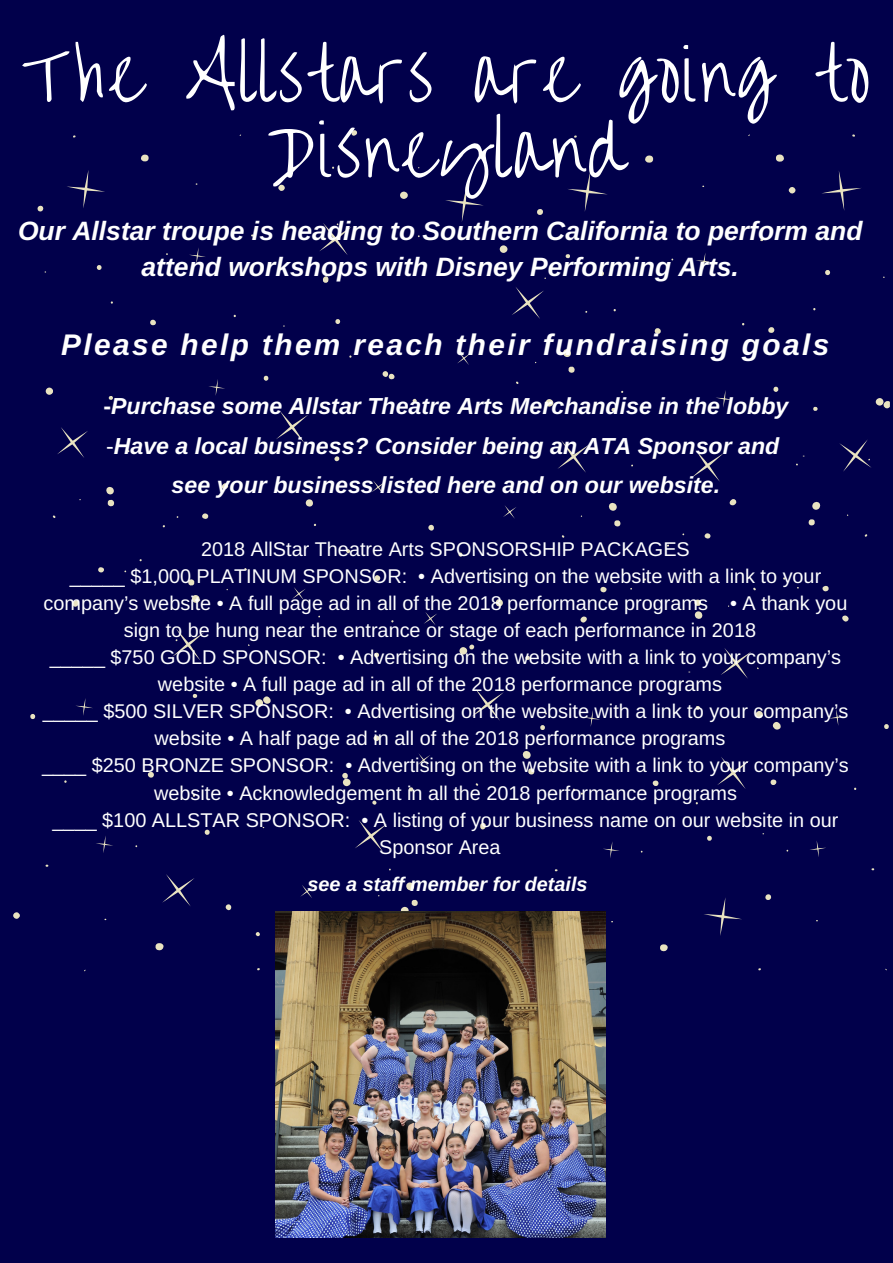
<style>
.page{position:relative;width:893px;height:1263px;background:#01004b}
.page>*{position:absolute;margin:0;border:0;box-sizing:border-box;transform-origin:0 0}
.t1{font:69.6px/75.4px "Overthe Rainbow";letter-spacing:.04em;color:#fff;text-align:center}
.t2{font:italic 700 29.85px "Arimo";letter-spacing:.08em;color:#fff}
.t3{font:italic 700 26.55px/36px "Arimo";color:#fff;text-align:center}
.t4{font:italic 700 23.25px/39.5px "Arimo";color:#fff;text-align:center}
.t5{font:19.8px/27px "Arimo";color:#fff;text-align:center}
.t6{font:italic 700 19.8px "Arimo";color:#fff}
.s1{font-style:normal}
.s2{font-weight:400;font-style:normal}
</style>
<div class="page">
<svg style="left:67px;top:170px;width:38px;height:38px"></svg>
<svg style="left:445px;top:184px;width:38px;height:38px"></svg>
<svg style="left:209px;top:379px;width:16px;height:17px"></svg>
<svg style="left:189px;top:248px;width:16px;height:16px"></svg>
<svg style="left:278px;top:184px;width:7px;height:7px"></svg>
<svg style="left:141px;top:154px;width:8px;height:8px"></svg>
<svg style="left:96px;top:265px;width:6px;height:5px"></svg>
<svg style="left:150px;top:320px;width:6px;height:5px"></svg>
<svg style="left:335px;top:319px;width:6px;height:5px"></svg>
<svg style="left:46px;top:388px;width:7px;height:7px"></svg>
<svg style="left:37px;top:205px;width:7px;height:7px"></svg>
<svg style="left:351px;top:130px;width:6px;height:6px"></svg>
<svg style="left:400px;top:192px;width:8px;height:7px"></svg>
<svg style="left:323px;top:276px;width:5px;height:7px"></svg>
<svg style="left:264px;top:375px;width:4px;height:6px"></svg>
<svg style="left:108px;top:396px;width:5px;height:4px"></svg>
<svg style="left:57px;top:427px;width:31px;height:31px"></svg>
<svg style="left:372px;top:480px;width:13px;height:14px"></svg>
<svg style="left:292px;top:587px;width:13px;height:13px"></svg>
<svg style="left:188px;top:579px;width:7px;height:7px"></svg>
<svg style="left:374px;top:652px;width:5px;height:5px"></svg>
<svg style="left:374px;top:575px;width:7px;height:6px"></svg>
<svg style="left:495px;top:599px;width:8px;height:8px"></svg>
<svg style="left:373px;top:735px;width:6px;height:7px"></svg>
<svg style="left:98px;top:567px;width:6px;height:6px"></svg>
<svg style="left:221px;top:483px;width:8px;height:7px"></svg>
<svg style="left:334px;top:456px;width:6px;height:6px"></svg>
<svg style="left:458px;top:552px;width:5px;height:5px"></svg>
<svg style="left:568px;top:172px;width:39px;height:40px"></svg>
<svg style="left:716px;top:390px;width:17px;height:17px"></svg>
<svg style="left:696px;top:253px;width:17px;height:17px"></svg>
<svg style="left:788px;top:187px;width:7px;height:7px"></svg>
<svg style="left:645px;top:155px;width:9px;height:8px"></svg>
<svg style="left:599px;top:271px;width:5px;height:5px"></svg>
<svg style="left:654px;top:328px;width:7px;height:6px"></svg>
<svg style="left:546px;top:399px;width:8px;height:8px"></svg>
<svg style="left:537px;top:209px;width:6px;height:6px"></svg>
<svg style="left:773px;top:386px;width:5px;height:6px"></svg>
<svg style="left:611px;top:408px;width:5px;height:4px"></svg>
<svg style="left:558px;top:440px;width:32px;height:33px"></svg>
<svg style="left:319px;top:223px;width:32px;height:32px"></svg>
<svg style="left:162px;top:874px;width:32px;height:32px"></svg>
<svg style="left:717px;top:757px;width:32px;height:32px"></svg>
<svg style="left:691px;top:449px;width:33px;height:33px"></svg>
<svg style="left:276px;top:411px;width:32px;height:32px"></svg>
<svg style="left:772px;top:721px;width:9px;height:9px"></svg>
<svg style="left:600px;top:586px;width:7px;height:6px"></svg>
<svg style="left:608px;top:502px;width:9px;height:9px"></svg>
<svg style="left:729px;top:499px;width:8px;height:7px"></svg>
<svg style="left:704px;top:898px;width:38px;height:38px"></svg>
<svg style="left:584px;top:710px;width:16px;height:17px"></svg>
<svg style="left:603px;top:842px;width:16px;height:16px"></svg>
<svg style="left:660px;top:944px;width:8px;height:7px"></svg>
<svg style="left:707px;top:836px;width:5px;height:5px"></svg>
<svg style="left:652px;top:780px;width:7px;height:6px"></svg>
<svg style="left:755px;top:711px;width:8px;height:7px"></svg>
<svg style="left:765px;top:894px;width:7px;height:6px"></svg>
<svg style="left:480px;top:823px;width:6px;height:7px"></svg>
<svg style="left:540px;top:725px;width:5px;height:5px"></svg>
<svg style="left:695px;top:706px;width:5px;height:4px"></svg>
<svg style="left:721px;top:648px;width:38px;height:31px"></svg>
<svg style="left:424px;top:612px;width:13px;height:13px"></svg>
<svg style="left:503px;top:506px;width:13px;height:13px"></svg>
<svg style="left:614px;top:520px;width:7px;height:7px"></svg>
<svg style="left:428px;top:524px;width:6px;height:7px"></svg>
<svg style="left:412px;top:398px;width:5px;height:5px"></svg>
<svg style="left:500px;top:245px;width:8px;height:8px"></svg>
<svg style="left:565px;top:254px;width:5px;height:4px"></svg>
<svg style="left:512px;top:287px;width:32px;height:32px"></svg>
<svg style="left:563px;top:349px;width:8px;height:8px"></svg>
<svg style="left:457px;top:352px;width:14px;height:13px"></svg>
<svg style="left:568px;top:366px;width:7px;height:7px"></svg>
<svg style="left:382px;top:371px;width:13px;height:8px"></svg>
<svg style="left:255px;top:932px;width:5px;height:5px"></svg>
<svg style="left:408px;top:787px;width:6px;height:4px"></svg>
<svg style="left:355px;top:820px;width:32px;height:32px"></svg>
<svg style="left:406px;top:882px;width:8px;height:9px"></svg>
<svg style="left:300px;top:885px;width:14px;height:13px"></svg>
<svg style="left:400px;top:899px;width:18px;height:12px"></svg>
<svg style="left:225px;top:904px;width:7px;height:7px"></svg>
<svg style="left:372px;top:800px;width:5px;height:5px"></svg>
<svg style="left:525px;top:656px;width:5px;height:4px"></svg>
<svg style="left:471px;top:688px;width:33px;height:33px"></svg>
<svg style="left:522px;top:751px;width:9px;height:8px"></svg>
<svg style="left:417px;top:753px;width:13px;height:14px"></svg>
<svg style="left:572px;top:789px;width:11px;height:6px"></svg>
<svg style="left:528px;top:768px;width:7px;height:7px"></svg>
<svg style="left:342px;top:772px;width:9px;height:14px"></svg>
<svg style="left:305px;top:499px;width:8px;height:8px"></svg>
<svg style="left:704px;top:533px;width:7px;height:6px"></svg>
<svg style="left:694px;top:599px;width:9px;height:20px"></svg>
<svg style="left:580px;top:616px;width:7px;height:7px"></svg>
<svg style="left:459px;top:644px;width:16px;height:11px"></svg>
<svg style="left:346px;top:549px;width:5px;height:5px"></svg>
<svg style="left:76px;top:698px;width:17px;height:18px"></svg>
<svg style="left:96px;top:836px;width:17px;height:17px"></svg>
<svg style="left:13px;top:912px;width:7px;height:7px"></svg>
<svg style="left:155px;top:943px;width:9px;height:7px"></svg>
<svg style="left:204px;top:830px;width:6px;height:5px"></svg>
<svg style="left:147px;top:772px;width:7px;height:6px"></svg>
<svg style="left:255px;top:696px;width:16px;height:11px"></svg>
<svg style="left:30px;top:714px;width:5px;height:5px"></svg>
<svg style="left:192px;top:694px;width:6px;height:4px"></svg>
<svg style="left:172px;top:629px;width:32px;height:32px"></svg>
<svg style="left:106px;top:486px;width:9px;height:21px"></svg>
<svg style="left:202px;top:513px;width:7px;height:6px"></svg>
<svg style="left:191px;top:595px;width:9px;height:8px"></svg>
<svg style="left:829px;top:709px;width:16px;height:17px"></svg>
<svg style="left:810px;top:841px;width:16px;height:16px"></svg>
<svg style="left:770px;top:779px;width:7px;height:6px"></svg>
<svg style="left:884px;top:724px;width:5px;height:5px"></svg>
<svg style="left:808px;top:519px;width:7px;height:7px"></svg>
<svg style="left:842px;top:615px;width:7px;height:7px"></svg>
<svg style="left:822px;top:171px;width:39px;height:40px"></svg>
<svg style="left:776px;top:154px;width:8px;height:8px"></svg>
<svg style="left:825px;top:270px;width:6px;height:5px"></svg>
<svg style="left:768px;top:327px;width:7px;height:6px"></svg>
<svg style="left:875px;top:398px;width:15px;height:11px"></svg>
<svg style="left:813px;top:407px;width:5px;height:4px"></svg>
<svg style="left:839px;top:439px;width:33px;height:33px"></svg>
<svg style="left:822px;top:585px;width:7px;height:6px"></svg>
<svg style="left:812px;top:501px;width:9px;height:9px"></svg>
<svg style="left:72px;top:600px;width:7px;height:7px"></svg>
<img style="left:276px;top:911px;width:330px;height:326px">
<h1 class="t1" style="left:22px;top:40px;width:850px">The Allstars are going to<br>Disneyland</h1>
<h3 class="t3" style="left:18px;top:213px;width:846px">Our Allstar troupe is heading to Southern California to perform and attend workshops with Disney Performing Arts.</h3>
<h2 class="t2" style="left:61px;top:328px;width:770px">Please help them reach their fundraising goals</h2>
<p class="t4" style="left:103px;top:386px;width:686px"><span class="s1">-</span>Purchase some Allstar Theatre Arts Merchandise in the lobby <span class="s2">-</span>Have a local business? Consider being an ATA Sponsor and see your business listed here and on our website.</p>
<p class="t5" style="left:42px;top:536px;width:808px">2018 AllStar Theatre Arts SPONSORSHIP PACKAGES<br>_____ $1,000 PLATINUM SPONSOR: • Advertising on the website with a link to your company’s website • A full page ad in all of the 2018 performance programs • A thank you sign to be hung near the entrance or stage of each performance in 2018<br>_____ $750 GOLD SPONSOR: • Advertising on the website with a link to your company’s website • A full page ad in all of the 2018 performance programs<br>_____ $500 SILVER SPONSOR: • Advertising on the website with a link to your company’s website • A half page ad in all of the 2018 performance programs<br>____ $250 BRONZE SPONSOR: • Advertising on the website with a link to your company’s website • Acknowledgement in all the 2018 performance programs<br>____ $100 ALLSTAR SPONSOR: • A listing of your business name on our website in our Sponsor Area</p>
<p class="t6" style="left:307px;top:873px;width:282px">see a staff member for details</p>
</div>
